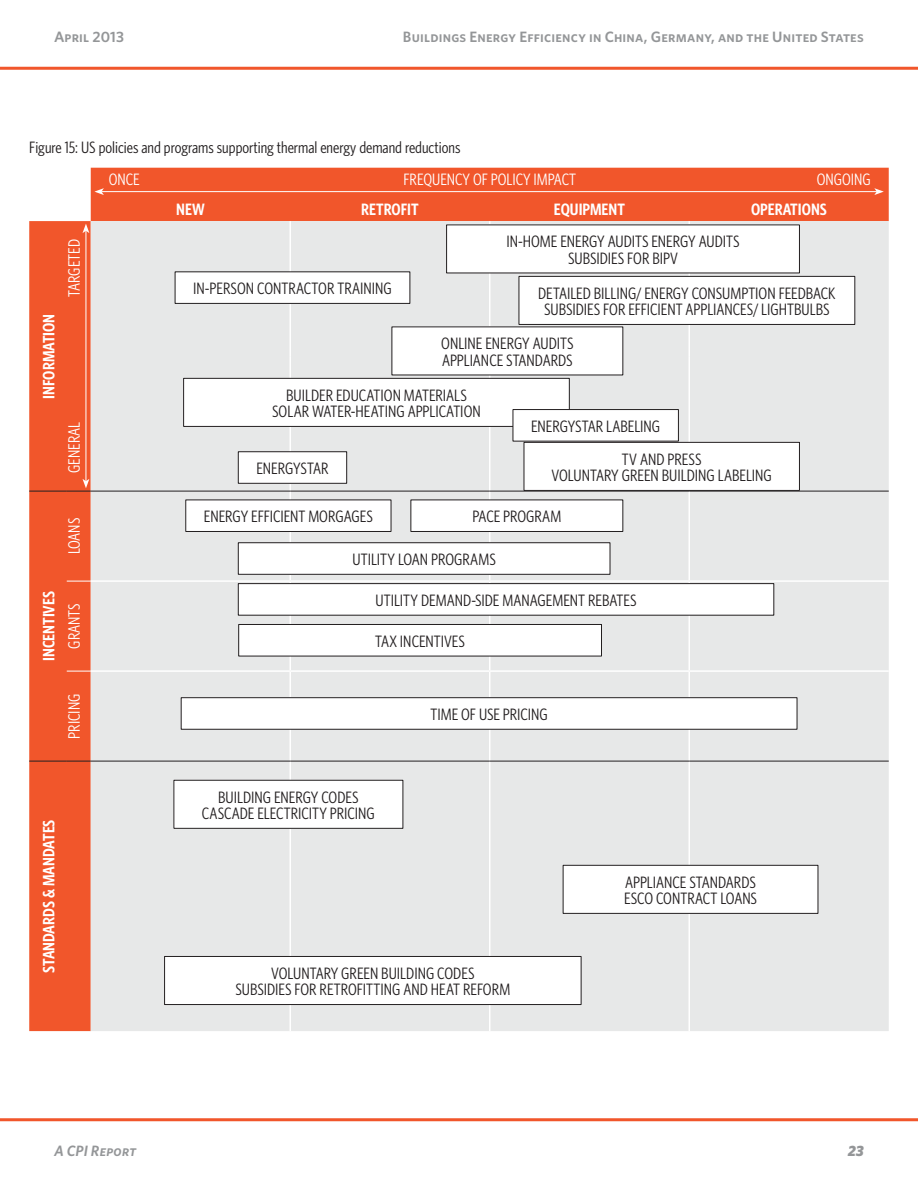
<style>
.page{position:relative;width:918px;height:1188px;background:#fff}
.page>*{position:absolute;margin:0;border:0;box-sizing:border-box;transform-origin:0 0}
.Figure_title{font:16.5px/16.5px "Whitney Condensed";color:#231f20;text-align:center}
.t1{font:600 16.5px "Whitney Condensed";color:#fff}
.t2{font:16.5px "Whitney Condensed";color:#fff}
.t3{font:600 15px "Whitney";letter-spacing:.015em;color:#949698}
.t4{font:italic 600 15px "Whitney";letter-spacing:.01em;color:#949698}
.t5{font:italic 900 15px "Whitney";color:#949698}
</style>
<div class="page">
<hr style="left:0;top:67px;width:918px;height:3px;background:#f1562b">
<hr style="left:0;top:1118px;width:918px;height:3px;background:#f1562b">
<div style="left:29px;top:168px;width:860px;height:863px;background:#f1562b"></div>
<div style="left:91px;top:221px;width:798px;height:810px;background:#e7e8e8"></div>
<hr style="left:290px;top:221px;width:1px;height:135px;background:#fff">
<hr style="left:489px;top:221px;width:1px;height:135px;background:#fff">
<hr style="left:688px;top:221px;width:2px;height:135px;background:#fff">
<hr style="left:290px;top:356px;width:1px;height:135px;background:#fff">
<hr style="left:489px;top:356px;width:1px;height:135px;background:#fff">
<hr style="left:688px;top:356px;width:2px;height:135px;background:#fff">
<hr style="left:290px;top:491px;width:1px;height:89px;background:#fff">
<hr style="left:489px;top:491px;width:1px;height:89px;background:#fff">
<hr style="left:688px;top:491px;width:2px;height:89px;background:#fff">
<hr style="left:91px;top:580px;width:199px;height:2px;background:#fff">
<hr style="left:290px;top:580px;width:200px;height:2px;background:#fff">
<hr style="left:290px;top:582px;width:1px;height:88px;background:#fff">
<hr style="left:490px;top:580px;width:199px;height:2px;background:#fff">
<hr style="left:489px;top:582px;width:1px;height:88px;background:#fff">
<hr style="left:689px;top:580px;width:200px;height:2px;background:#fff">
<hr style="left:688px;top:582px;width:2px;height:88px;background:#fff">
<hr style="left:91px;top:670px;width:199px;height:2px;background:#fff">
<hr style="left:290px;top:670px;width:200px;height:2px;background:#fff">
<hr style="left:290px;top:672px;width:1px;height:89px;background:#fff">
<hr style="left:490px;top:670px;width:199px;height:2px;background:#fff">
<hr style="left:489px;top:672px;width:1px;height:89px;background:#fff">
<hr style="left:689px;top:670px;width:200px;height:2px;background:#fff">
<hr style="left:688px;top:672px;width:2px;height:89px;background:#fff">
<hr style="left:290px;top:761px;width:1px;height:270px;background:#fff">
<hr style="left:489px;top:761px;width:1px;height:270px;background:#fff">
<hr style="left:688px;top:761px;width:2px;height:270px;background:#fff">
<hr style="left:91px;top:491px;width:199px;height:1px;background:#231f20">
<hr style="left:290px;top:491px;width:200px;height:1px;background:#231f20">
<hr style="left:490px;top:491px;width:199px;height:1px;background:#231f20">
<hr style="left:689px;top:491px;width:200px;height:1px;background:#231f20">
<hr style="left:91px;top:761px;width:199px;height:1px;background:#231f20">
<hr style="left:290px;top:761px;width:200px;height:1px;background:#231f20">
<hr style="left:490px;top:761px;width:199px;height:1px;background:#231f20">
<hr style="left:689px;top:761px;width:200px;height:1px;background:#231f20">
<hr style="left:29px;top:761px;width:38px;height:1px;background:#231f20">
<svg style="left:67px;top:761px;width:24px;height:1px"></svg>
<hr style="left:29px;top:491px;width:38px;height:1px;background:#231f20">
<svg style="left:67px;top:581px;width:24px;height:1px"></svg>
<svg style="left:67px;top:671px;width:24px;height:1px"></svg>
<hr style="left:86px;top:231px;width:1px;height:250px;background:#fff">
<svg style="left:82px;top:224px;width:7px;height:9px"></svg>
<svg style="left:67px;top:479px;width:24px;height:13px"></svg>
<div style="left:447px;top:225px;width:352px;height:48px;background:#fff"></div>
<div style="left:175px;top:272px;width:235px;height:31px;background:#fff"></div>
<div style="left:175px;top:272px;width:235px;height:32px;border:1px solid #231f20"></div>
<div style="left:392px;top:327px;width:231px;height:48px;background:#fff"></div>
<div style="left:186px;top:500px;width:205px;height:31px;background:#fff"></div>
<div style="left:186px;top:500px;width:205px;height:32px;border:1px solid #231f20"></div>
<div style="left:411px;top:500px;width:212px;height:31px;background:#fff"></div>
<div style="left:411px;top:500px;width:212px;height:32px;border:1px solid #231f20"></div>
<div style="left:239px;top:624px;width:363px;height:32px;background:#fff"></div>
<div style="left:239px;top:624px;width:363px;height:32px;border:1px solid #231f20"></div>
<hr style="left:102px;top:191px;width:775px;height:1px;background:#fff">
<svg style="left:874px;top:188px;width:10px;height:7px"></svg>
<svg style="left:94px;top:188px;width:10px;height:7px"></svg>
<div style="left:184px;top:378px;width:385px;height:48px;background:#fff"></div>
<div style="left:183px;top:378px;width:387px;height:49px;border:1px solid #231f20"></div>
<div style="left:513px;top:410px;width:165px;height:31px;background:#fff"></div>
<div style="left:513px;top:409px;width:166px;height:32px;border:1px solid #231f20"></div>
<div style="left:524px;top:442px;width:275px;height:48px;background:#fff"></div>
<div style="left:524px;top:442px;width:276px;height:49px;border:1px solid #231f20"></div>
<div style="left:519px;top:276px;width:336px;height:48px;background:#fff"></div>
<div style="left:519px;top:276px;width:336px;height:49px;border:1px solid #231f20"></div>
<div style="left:181px;top:698px;width:616px;height:31px;background:#fff"></div>
<div style="left:174px;top:780px;width:229px;height:48px;background:#fff"></div>
<div style="left:174px;top:780px;width:229px;height:49px;border:1px solid #231f20"></div>
<div style="left:165px;top:956px;width:416px;height:49px;background:#fff"></div>
<div style="left:164px;top:956px;width:417px;height:49px;border:1px solid #231f20"></div>
<div style="left:563px;top:865px;width:255px;height:48px;background:#fff"></div>
<div style="left:563px;top:865px;width:255px;height:49px;border:1px solid #231f20"></div>
<div style="left:238px;top:452px;width:109px;height:31px;background:#fff"></div>
<div style="left:238px;top:452px;width:109px;height:32px;border:1px solid #231f20"></div>
<div style="left:238px;top:543px;width:372px;height:31px;background:#fff"></div>
<div style="left:238px;top:584px;width:536px;height:31px;background:#fff"></div>
<div style="left:238px;top:583px;width:536px;height:32px;border:1px solid #231f20"></div>
<p class="t3" style="left:54px;top:27px;width:72px">April 2013</p>
<p class="t3" style="left:403px;top:27px;width:463px">Buildings Energy Efficiency in China, Germany, and the United States</p>
<p class="Figure_title" style="left:29px;top:138px;width:433px">Figure 15: US policies and programs supporting thermal energy demand reductions</p>
<p class="t2" style="left:109px;top:170px;width:32px">ONCE</p>
<p class="t2" style="left:404px;top:170px;width:174px">FREQUENCY OF POLICY IMPACT</p>
<p class="t2" style="left:817px;top:170px;width:55px">ONGOING</p>
<p class="t1" style="left:176px;top:198px;width:30px">NEW</p>
<p class="t1" style="left:361px;top:198px;width:59px">RETROFIT</p>
<p class="t1" style="left:554px;top:198px;width:73px">EQUIPMENT</p>
<p class="t1" style="left:751px;top:198px;width:77px">OPERATIONS</p>
<p class="t1" style="left:39px;top:399px;width:86px;rotate:-90deg">INFORMATION</p>
<p class="t2" style="left:64px;top:297px;width:59px;rotate:-90deg">TARGETED</p>
<p class="t2" style="left:64px;top:473px;width:52px;rotate:-90deg">GENERAL</p>
<p class="t2" style="left:64px;top:554px;width:38px;rotate:-90deg">LOANS</p>
<p class="t1" style="left:39px;top:661px;width:72px;rotate:-90deg">INCENTIVES</p>
<p class="t2" style="left:64px;top:649px;width:47px;rotate:-90deg">GRANTS</p>
<p class="t2" style="left:64px;top:739px;width:46px;rotate:-90deg">PRICING</p>
<p class="t1" style="left:39px;top:973px;width:155px;rotate:-90deg">STANDARDS &amp; MANDATES</p>
<p class="Figure_title" style="left:193px;top:280px;width:200px">IN-PERSON CONTRACTOR TRAINING</p>
<p class="Figure_title" style="left:506px;top:233px;width:235px">IN-HOME ENERGY AUDITS ENERGY AUDITS<br>SUBSIDIES FOR BIPV</p>
<p class="Figure_title" style="left:538px;top:284px;width:299px">DETAILED BILLING/ ENERGY CONSUMPTION FEEDBACK<br>SUBSIDIES FOR EFFICIENT APPLIANCES/ LIGHTBULBS</p>
<p class="Figure_title" style="left:441px;top:335px;width:134px;text-align:left">ONLINE ENERGY AUDITS<br>APPLIANCE STANDARDS</p>
<p class="Figure_title" style="left:272px;top:386px;width:210px">BUILDER EDUCATION MATERIALS<br>SOLAR WATER-HEATING APPLICATION</p>
<p class="Figure_title" style="left:256px;top:460px;width:74px">ENERGYSTAR</p>
<p class="Figure_title" style="left:622px;top:409px;width:81px;line-height:32.8px;text-align:left;text-indent:-91px">ENERGYSTAR LABELING<br>TV AND PRESS</p>
<p class="Figure_title" style="left:552px;top:467px;width:222px">VOLUNTARY GREEN BUILDING LABELING</p>
<p class="Figure_title" style="left:204px;top:508px;width:170px">ENERGY EFFICIENT MORGAGES</p>
<p class="Figure_title" style="left:472px;top:508px;width:90px">PACE PROGRAM</p>
<p class="Figure_title" style="left:353px;top:551px;width:145px">UTILITY LOAN PROGRAMS</p>
<p class="Figure_title" style="left:376px;top:592px;width:263px">UTILITY DEMAND-SIDE MANAGEMENT REBATES</p>
<p class="Figure_title" style="left:375px;top:632px;width:91px">TAX INCENTIVES</p>
<p class="Figure_title" style="left:202px;top:788px;width:174px">BUILDING ENERGY CODES<br>CASCADE ELECTRICITY PRICING</p>
<p class="Figure_title" style="left:430px;top:706px;width:119px">TIME OF USE PRICING</p>
<p class="Figure_title" style="left:235px;top:964px;width:276px">VOLUNTARY GREEN BUILDING CODES<br>SUBSIDIES FOR RETROFITTING AND HEAT REFORM</p>
<p class="Figure_title" style="left:624px;top:873px;width:134px;text-align:left">APPLIANCE STANDARDS<br>ESCO CONTRACT LOANS</p>
<p class="t4" style="left:54px;top:1141px;width:84px">A CPI Report</p>
<p class="t5" style="left:848px;top:1141px;width:18px">23</p>
</div>
